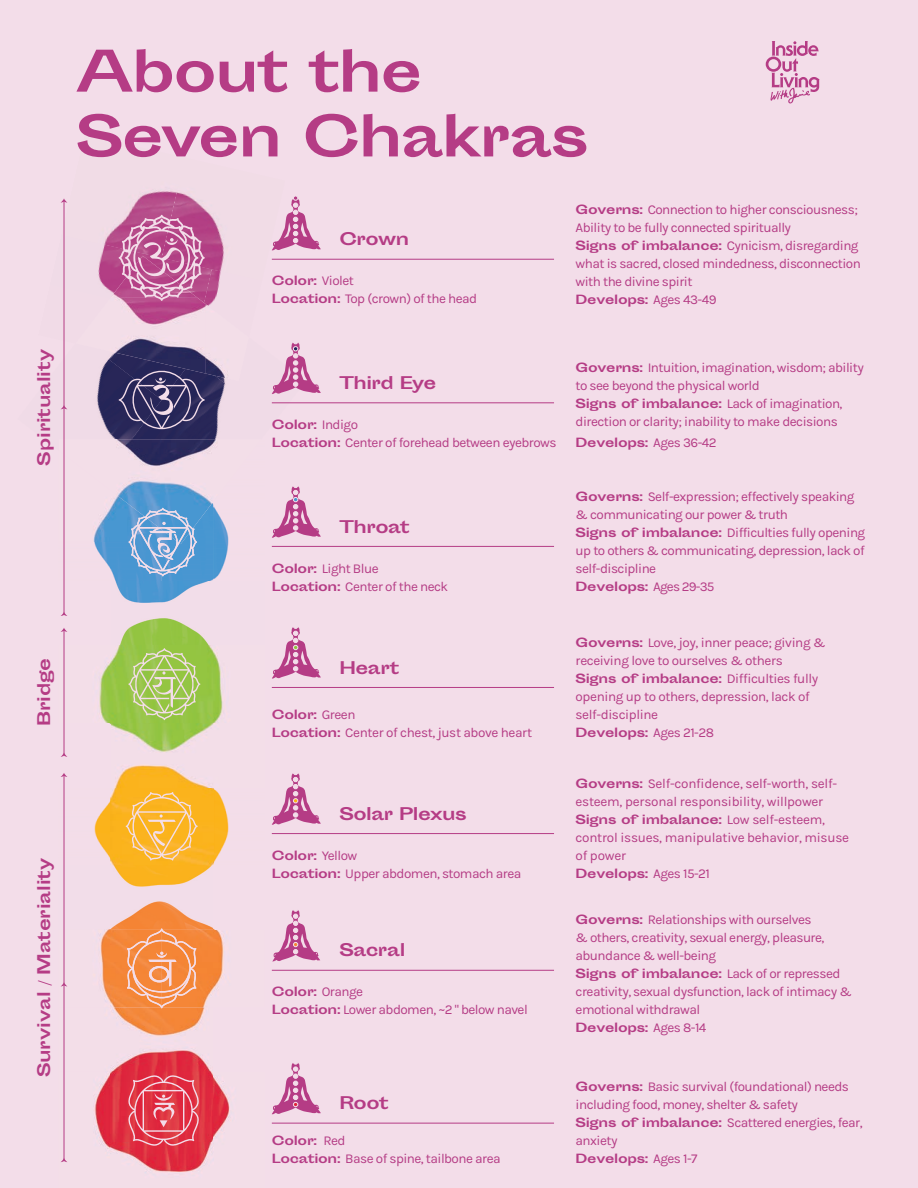
<style>
.page{position:relative;width:918px;height:1188px;background:#f3dde9}
.page>*{position:absolute;margin:0;border:0;box-sizing:border-box;transform-origin:0 0}
.t1{font:700 54px/64.8px "Sporting Grotesque";letter-spacing:-.03em;color:#b53c85}
.t2{font:700 16.5px "Sporting Grotesque";letter-spacing:-.02em;color:#b53c85}
.t3{font:13.5px/18px "Karla";letter-spacing:-.04em;color:#b53c85}
.t4{font:13.5px/18px "Karla";letter-spacing:-.02em;color:#b53c85}
.t5{font:700 12px "Sporting Grotesque";letter-spacing:-.025em;color:#b53c85}
.s1{font-family:"Karla";font-weight:400;font-size:13.5px}
.s2{font-family:"Sporting Grotesque";font-weight:700;font-size:12px}
</style>
<div class="page">
<svg style="left:766px;top:41px;width:54px;height:62px"></svg>
<hr style="left:272px;top:1123px;width:282px;height:1px;background:#b53c85">
<svg style="left:272px;top:1063px;width:49px;height:51px"></svg>
<hr style="left:272px;top:970px;width:282px;height:1px;background:#b53c85">
<svg style="left:272px;top:910px;width:48px;height:52px"></svg>
<hr style="left:272px;top:833px;width:282px;height:1px;background:#b53c85">
<svg style="left:272px;top:773px;width:49px;height:52px"></svg>
<hr style="left:272px;top:687px;width:282px;height:1px;background:#b53c85">
<svg style="left:272px;top:627px;width:49px;height:52px"></svg>
<hr style="left:272px;top:546px;width:282px;height:1px;background:#b53c85">
<svg style="left:272px;top:486px;width:49px;height:52px"></svg>
<img style="left:63px;top:1071px;width:47px;height:87px">
<img style="left:110px;top:1071px;width:120px;height:102px">
<svg style="left:126px;top:1073px;width:75px;height:75px;background:#e24f5f"></svg>
<img style="left:61px;top:929px;width:66px;height:79px">
<img style="left:197px;top:929px;width:27px;height:79px">
<img style="left:63px;top:1008px;width:148px;height:63px">
<img style="left:63px;top:723px;width:166px;height:206px">
<svg style="left:127px;top:929px;width:70px;height:79px;background:#f3985d"></svg>
<svg style="left:126px;top:792px;width:72px;height:69px;background:#f9ba45"></svg>
<img style="left:162px;top:645px;width:61px;height:78px">
<img style="left:63px;top:645px;width:99px;height:78px">
<img style="left:60px;top:723px;width:50px;height:64px">
<svg style="left:128px;top:648px;width:72px;height:72px;background:#aaca69"></svg>
<img style="left:213px;top:528px;width:16px;height:52px">
<img style="left:63px;top:516px;width:66px;height:26px">
<img style="left:162px;top:528px;width:51px;height:53px">
<img style="left:63px;top:542px;width:99px;height:39px">
<img style="left:60px;top:581px;width:149px;height:64px">
<img style="left:60px;top:343px;width:71px;height:96px">
<img style="left:131px;top:381px;width:87px;height:58px">
<img style="left:93px;top:374px;width:26px;height:26px">
<img style="left:214px;top:381px;width:92px;height:41px">
<img style="left:63px;top:439px;width:97px;height:77px">
<img style="left:160px;top:439px;width:66px;height:89px">
<svg style="left:129px;top:508px;width:68px;height:68px"></svg>
<svg style="left:119px;top:374px;width:86px;height:55px;background:#4a4571"></svg>
<img style="left:185px;top:194px;width:100px;height:75px">
<img style="left:206px;top:269px;width:16px;height:35px">
<img style="left:63px;top:235px;width:149px;height:68px">
<img style="left:63px;top:191px;width:122px;height:67px">
<img style="left:63px;top:285px;width:47px;height:58px">
<img style="left:75px;top:297px;width:131px;height:77px">
<img style="left:205px;top:304px;width:23px;height:77px">
<img style="left:111px;top:256px;width:8px;height:42px">
<svg style="left:119px;top:215px;width:86px;height:86px"></svg>
<hr style="left:272px;top:402px;width:282px;height:1px;background:#b53c85">
<svg style="left:272px;top:342px;width:49px;height:52px"></svg>
<hr style="left:272px;top:259px;width:282px;height:1px;background:#b53c85">
<svg style="left:272px;top:196px;width:49px;height:55px"></svg>
<hr style="left:64px;top:775px;width:1px;height:385px;background:#b53c85">
<hr style="left:64px;top:629px;width:1px;height:126px;background:#b53c85">
<hr style="left:64px;top:201px;width:1px;height:413px;background:#b53c85">
<svg style="left:61px;top:628px;width:6px;height:4px"></svg>
<svg style="left:61px;top:612px;width:6px;height:4px"></svg>
<svg style="left:61px;top:405px;width:6px;height:4px"></svg>
<svg style="left:61px;top:198px;width:6px;height:5px"></svg>
<svg style="left:61px;top:753px;width:6px;height:4px"></svg>
<svg style="left:61px;top:773px;width:6px;height:4px"></svg>
<svg style="left:61px;top:982px;width:6px;height:4px"></svg>
<svg style="left:61px;top:1158px;width:6px;height:4px"></svg>
<p class="t2" style="left:35px;top:466px;width:118px;rotate:-90deg">Spirituality</p>
<p class="t2" style="left:35px;top:726px;width:70px;rotate:-90deg">Bridge</p>
<p class="t2" style="left:35px;top:1077px;width:221px;rotate:-90deg">Survival / Materiality</p>
<h1 class="t1" style="left:76px;top:41px;width:514px">About the<br>Seven Chakras</h1>
<p class="t2" style="left:339px;top:230px;width:71px">Crown</p>
<p class="t5" style="left:272px;top:274px;width:84px">Color: <span class="s1">Violet</span></p>
<p class="t3" style="left:272px;top:290px;width:207px"><span class="s2">Location:</span> Top (crown) of the head</p>
<p class="t3" style="left:576px;top:200px;width:287px"><span class="s2">Governs:</span> Connection to higher consciousness; Ability to be fully connected spiritually<br><span class="s2">Signs of imbalance:</span> Cynicism, disregarding what is sacred, closed mindedness, disconnection with the divine spirit</p>
<p class="t5" style="left:576px;top:292px;width:142px">Develops: <span class="s1">Ages 43-49</span></p>
<p class="t2" style="left:339px;top:374px;width:99px">Third Eye</p>
<p class="t5" style="left:272px;top:418px;width:88px">Color: <span class="s1">Indigo</span></p>
<p class="t3" style="left:272px;top:434px;width:286px"><span class="s2">Location:</span> Center of forehead between eyebrows</p>
<p class="t2" style="left:339px;top:517px;width:72px">Throat</p>
<p class="t3" style="left:272px;top:559px;width:178px"><span class="s2">Color:</span> Light Blue<br><span class="s2">Location:</span> Center of the neck</p>
<p class="t2" style="left:339px;top:658px;width:62px">Heart</p>
<p class="t5" style="left:272px;top:708px;width:85px">Color: <span class="s1">Green</span></p>
<p class="t3" style="left:272px;top:724px;width:262px"><span class="s2">Location:</span> Center of chest, just above heart</p>
<p class="t2" style="left:339px;top:804px;width:129px">Solar Plexus</p>
<p class="t5" style="left:272px;top:849px;width:87px">Color: <span class="s1">Yellow</span></p>
<p class="t3" style="left:272px;top:865px;width:251px"><span class="s2">Location:</span> Upper abdomen, stomach area</p>
<p class="t2" style="left:339px;top:941px;width:68px">Sacral</p>
<p class="t5" style="left:272px;top:985px;width:93px">Color: <span class="s1">Orange</span></p>
<p class="t3" style="left:272px;top:1001px;width:257px"><span class="s2">Location:</span> Lower abdomen, ~2 " below navel</p>
<p class="t2" style="left:339px;top:1094px;width:51px">Root</p>
<p class="t5" style="left:272px;top:1134px;width:75px">Color: <span class="s1">Red</span></p>
<p class="t3" style="left:272px;top:1149px;width:230px"><span class="s2">Location:</span> Base of spine, tailbone area</p>
<p class="t3" style="left:576px;top:359px;width:290px"><span class="s2">Governs:</span> Intuition, imagination, wisdom; ability to see beyond the physical world<br><span class="s2">Signs of imbalance:</span> Lack of imagination, direction or clarity; inability to make decisions</p>
<p class="t5" style="left:576px;top:436px;width:143px">Develops: <span class="s1">Ages 36-42</span></p>
<p class="t3" style="left:576px;top:487px;width:291px"><span class="s2">Governs:</span> Self-expression; effectively speaking &amp; communicating our power &amp; truth<br><span class="s2">Signs of imbalance:</span> Difficulties fully opening up to others &amp; communicating, depression, lack of self-discipline</p>
<p class="t5" style="left:576px;top:580px;width:140px">Develops: <span class="s1">Ages 29-35</span></p>
<p class="t3" style="left:576px;top:634px;width:251px"><span class="s2">Governs:</span> Love, joy, inner peace; giving &amp; receiving love to ourselves &amp; others</p>
<p class="t5" style="left:576px;top:672px;width:244px">Signs of imbalance: <span class="s1">Difficulties fully</span></p>
<p class="t3" style="left:576px;top:688px;width:236px">opening up to others, depression, lack of self-discipline</p>
<p class="t5" style="left:576px;top:726px;width:140px">Develops: <span class="s1">Ages 21-28</span></p>
<p class="t4" style="left:576px;top:775px;width:263px"><span class="s2">Governs:</span> Self-confidence, self-worth, self&shy;esteem, personal responsibility, willpower</p>
<p class="t5" style="left:576px;top:813px;width:251px">Signs of imbalance: <span class="s1">Low self-esteem,</span></p>
<p class="t4" style="left:576px;top:829px;width:275px">control issues, manipulative behavior, misuse of power</p>
<p class="t5" style="left:576px;top:867px;width:136px">Develops: <span class="s1">Ages 15-21</span></p>
<p class="t3" style="left:576px;top:911px;width:250px"><span class="s2">Governs:</span> Relationships with ourselves &amp; others, creativity, sexual energy, pleasure, abundance &amp; well-being</p>
<p class="t5" style="left:576px;top:967px;width:266px">Signs of imbalance: <span class="s1">Lack of or repressed</span></p>
<p class="t3" style="left:576px;top:983px;width:278px">creativity, sexual dysfunction, lack of intimacy &amp; emotional withdrawal</p>
<p class="t5" style="left:576px;top:1021px;width:132px">Develops: <span class="s1">Ages 8-14</span></p>
<p class="t3" style="left:576px;top:1077px;width:289px"><span class="s2">Governs:</span> Basic survival (foundational) needs including food, money, shelter &amp; safety<br><span class="s2">Signs of imbalance:</span> Scattered energies, fear, anxiety</p>
<p class="t5" style="left:576px;top:1152px;width:123px">Develops: <span class="s1">Ages 1-7</span></p>
</div>
